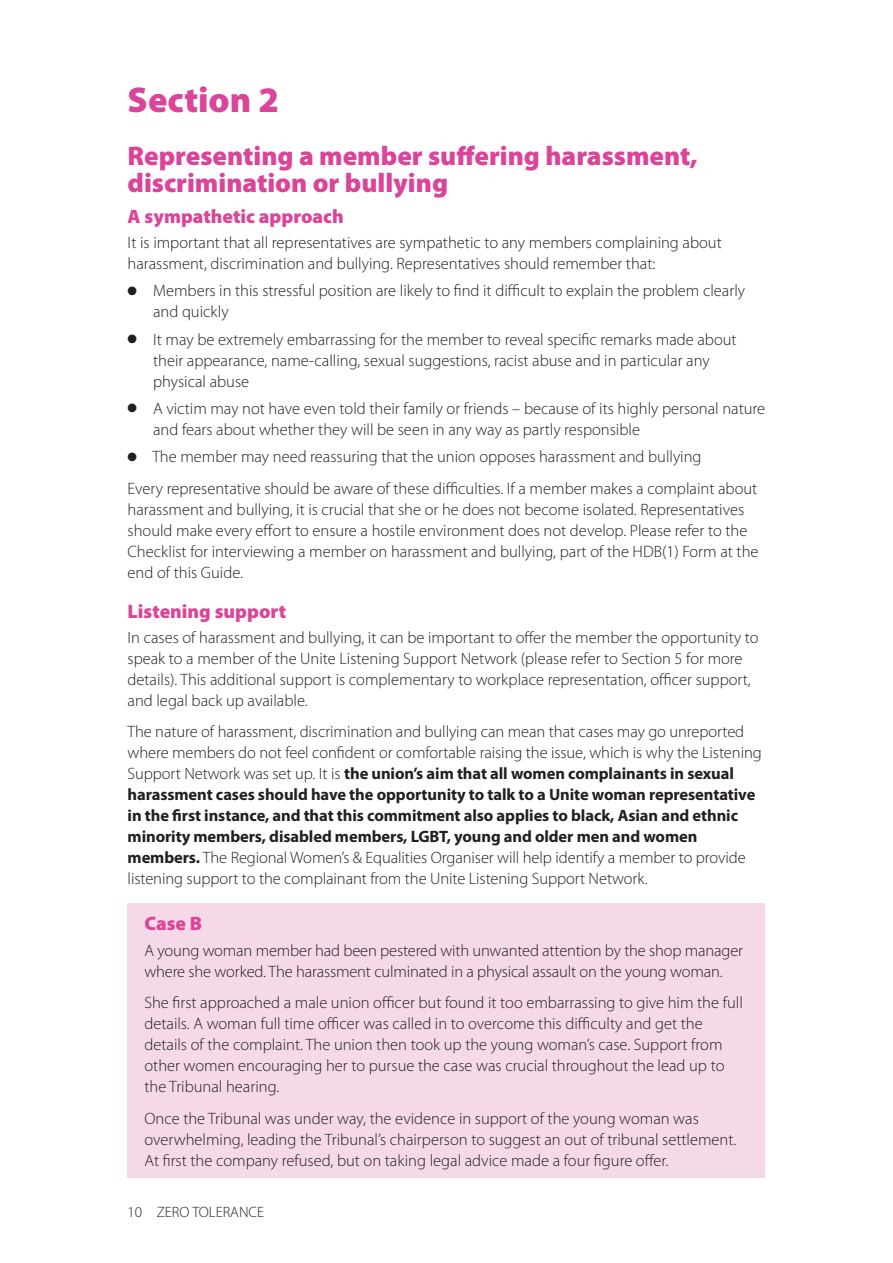
<style>
.page{position:relative;width:893px;height:1263px;background:#fff}
.page>*{position:absolute;margin:0;border:0;box-sizing:border-box;transform-origin:0 0}
.t1{font:900 36px "Myriad Pro";color:#da4599}
.t2{font:900 27px/27px "Myriad Pro";color:#da4599}
.t3{font:900 19.5px "Myriad Pro";color:#da4599}
.t4{font:300 16.5px/21px "Myriad Pro";color:#231f20}
.t5{font:300 15px "Myriad Pro";color:#231f20}
.s1{font-weight:700}
</style>
<div class="page">
<div style="left:128px;top:904px;width:637px;height:274px;background:#f5d9e8"></div>
<h1 class="t1" style="left:128px;top:86px;width:153px">Section 2</h1>
<h2 class="t2" style="left:128px;top:144px;width:572px">Representing a member suffering harassment, discrimination or bullying</h2>
<p class="t3" style="left:128px;top:209px;width:218px">A sympathetic approach</p>
<p class="t4" style="left:128px;top:233px;width:596px">It is important that all representatives are sympathetic to any members complaining about harassment, discrimination and bullying. Representatives should remember that:</p>
<p class="t4" style="left:153px;top:281px;width:594px;text-indent:-25px">● Members in this stressful position are likely to find it difficult to explain the problem clearly and quickly</p>
<p class="t4" style="left:153px;top:330px;width:585px;text-indent:-25px">● It may be extremely embarrassing for the member to reveal specific remarks made about their appearance, name-calling, sexual suggestions, racist abuse and in particular any physical abuse</p>
<p class="t4" style="left:153px;top:399px;width:614px;text-indent:-26px">● A victim may not have even told their family or friends – because of its highly personal nature and fears about whether they will be seen in any way as partly responsible</p>
<p class="t4" style="left:128px;top:442px;width:631px;line-height:31.7px">● The member may need reassuring that the union opposes harassment and bullying<br>Every representative should be aware of these difficulties. If a member makes a complaint about</p>
<p class="t4" style="left:128px;top:500px;width:632px">harassment and bullying, it is crucial that she or he does not become isolated. Representatives should make every effort to ensure a hostile environment does not develop. Please refer to the Checklist for interviewing a member on harassment and bullying, part of the HDB(1) Form at the end of this Guide.</p>
<p class="t3" style="left:128px;top:604px;width:160px">Listening support</p>
<p class="t4" style="left:128px;top:628px;width:633px">In cases of harassment and bullying, it can be important to offer the member the opportunity to speak to a member of the Unite Listening Support Network (please refer to Section 5 for more details). This additional support is complementary to workplace representation, officer support, and legal back up available.</p>
<p class="t4" style="left:128px;top:723px;width:636px">The nature of harassment, discrimination and bullying can mean that cases may go unreported where members do not feel confident or comfortable raising the issue, which is why the Listening Support Network was set up. It is <span class="s1">the union’s aim that all women complainants in sexual harassment cases should have the opportunity to talk to a Unite woman representative in the first instance, and that this commitment also applies to black, Asian and ethnic minority members, disabled members, LGBT, young and older men and women members.</span> The Regional Women’s &amp; Equalities Organiser will help identify a member to provide listening support to the complainant from the Unite Listening Support Network.</p>
<p class="t3" style="left:145px;top:916px;width:59px">Case B</p>
<p class="t4" style="left:145px;top:941px;width:600px">A young woman member had been pestered with unwanted attention by the shop manager where she worked. The harassment culminated in a physical assault on the young woman.</p>
<p class="t4" style="left:144px;top:993px;width:600px">She first approached a male union officer but found it too embarrassing to give him the full details. A woman full time officer was called in to overcome this difficulty and get the details of the complaint. The union then took up the young woman’s case. Support from other women encouraging her to pursue the case was crucial throughout the lead up to the Tribunal hearing.</p>
<p class="t4" style="left:144px;top:1109px;width:593px">Once the Tribunal was under way, the evidence in support of the young woman was overwhelming, leading the Tribunal’s chairperson to suggest an out of tribunal settlement.<br>At first the company refused, but on taking legal advice made a four figure offer.</p>
<p class="t5" style="left:128px;top:1206px;width:138px">10 ZERO TOLERANCE</p>
</div>
